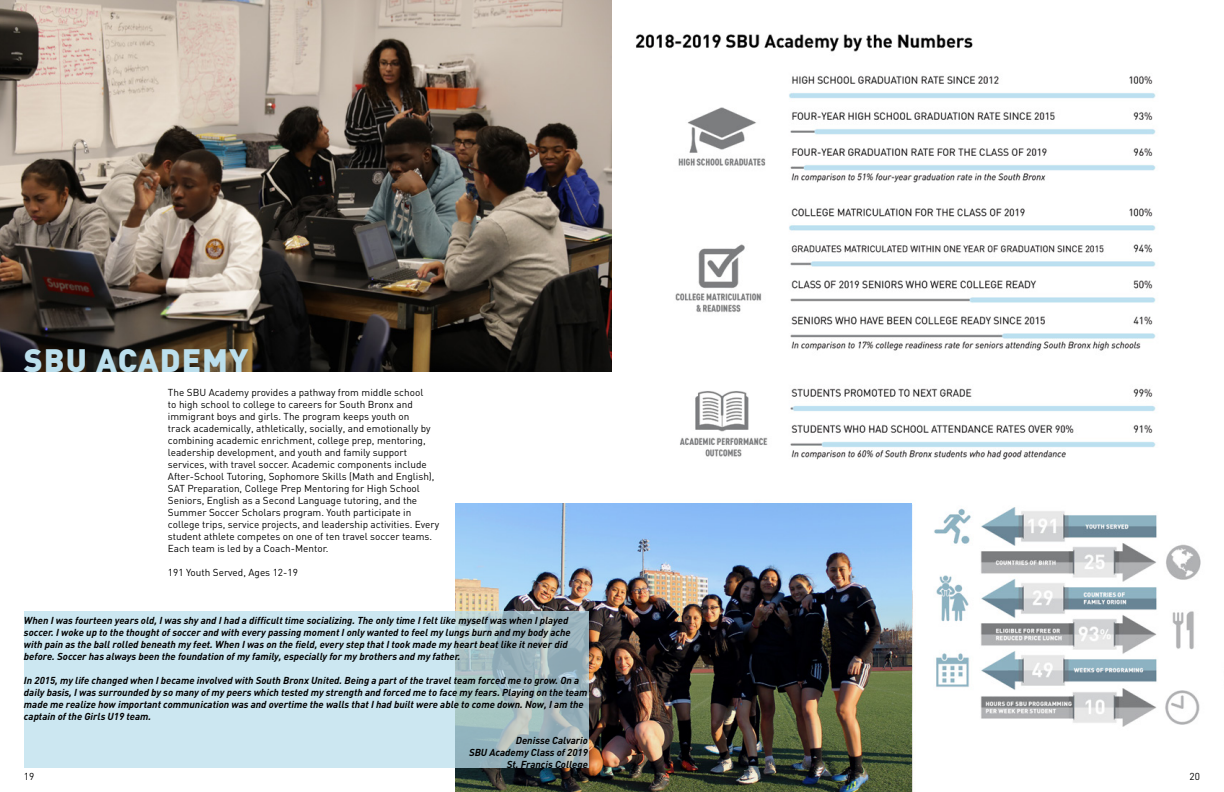
<style>
.page{position:relative;width:1224px;height:792px;background:#fff}
.page>*{position:absolute;margin:0;border:0;box-sizing:border-box;transform-origin:0 0}
.t1{font:900 32px "DIN";letter-spacing:.03em;color:#bbdfed}
.t2{font:italic 700 10px/12px "DIN";color:#000}
.t3{font:10px/12px "DIN";color:#000}
</style>
<div class="page">
<img style="left:612px;top:34px;width:589px;height:758px">
<img style="left:0;top:0;width:612px;height:372px">
<img style="left:456px;top:504px;width:456px;height:288px">
<svg style="left:24px;top:612px;width:564px;height:156px;background:#c2dce5"></svg>
<h1 class="t1" style="left:24px;top:339px;width:226px">SBU ACADEMY</h1>
<p class="t3" style="left:168px;top:387px;width:273px">The SBU Academy provides a pathway from middle school<br>to high school to college to careers for South Bronx and immigrant boys and girls. The program keeps youth on<br>track academically, athletically, socially, and emotionally by combining academic enrichment, college prep, mentoring, leadership development, and youth and family support services, with travel soccer. Academic components include After-School Tutoring, Sophomore Skills (Math and English), SAT Preparation, College Prep Mentoring for High School Seniors, English as a Second Language tutoring, and the Summer Soccer Scholars program. Youth participate in college trips, service projects, and leadership activities. Every student athlete competes on one of ten travel soccer teams.<br>Each team is led by a Coach-Mentor.</p>
<p class="t3" style="left:168px;top:567px;width:131px">191 Youth Served, Ages 12-19</p>
<p class="t2" style="left:24px;top:614px;width:548px">When I was fourteen years old, I was shy and I had a difficult time socializing. The only time I felt like myself was when I played soccer. I woke up to the thought of soccer and with every passing moment I only wanted to feel my lungs burn and my body ache with pain as the ball rolled beneath my feet. When I was on the field, every step that I took made my heart beat like it never did before. Soccer has always been the foundation of my family, especially for my brothers and my father.</p>
<p class="t2" style="left:24px;top:674px;width:565px">In 2015, my life changed when I became involved with South Bronx United. Being a part of the travel team forced me to grow. On a daily basis, I was surrounded by so many of my peers which tested my strength and forced me to face my fears. Playing on the team made me realize how important communication was and overtime the walls that I had built were able to come down. Now, I am the captain of the Girls U19 team.</p>
<p class="t2" style="left:469px;top:734px;width:120px;text-align:right">Denisse Calvario<br>SBU Academy Class of 2019<br>St. Francis College</p>
<p class="t3" style="left:24px;top:770px;width:12px">19</p>
<p class="t3" style="left:1189px;top:771px;width:12px">20</p>
</div>
